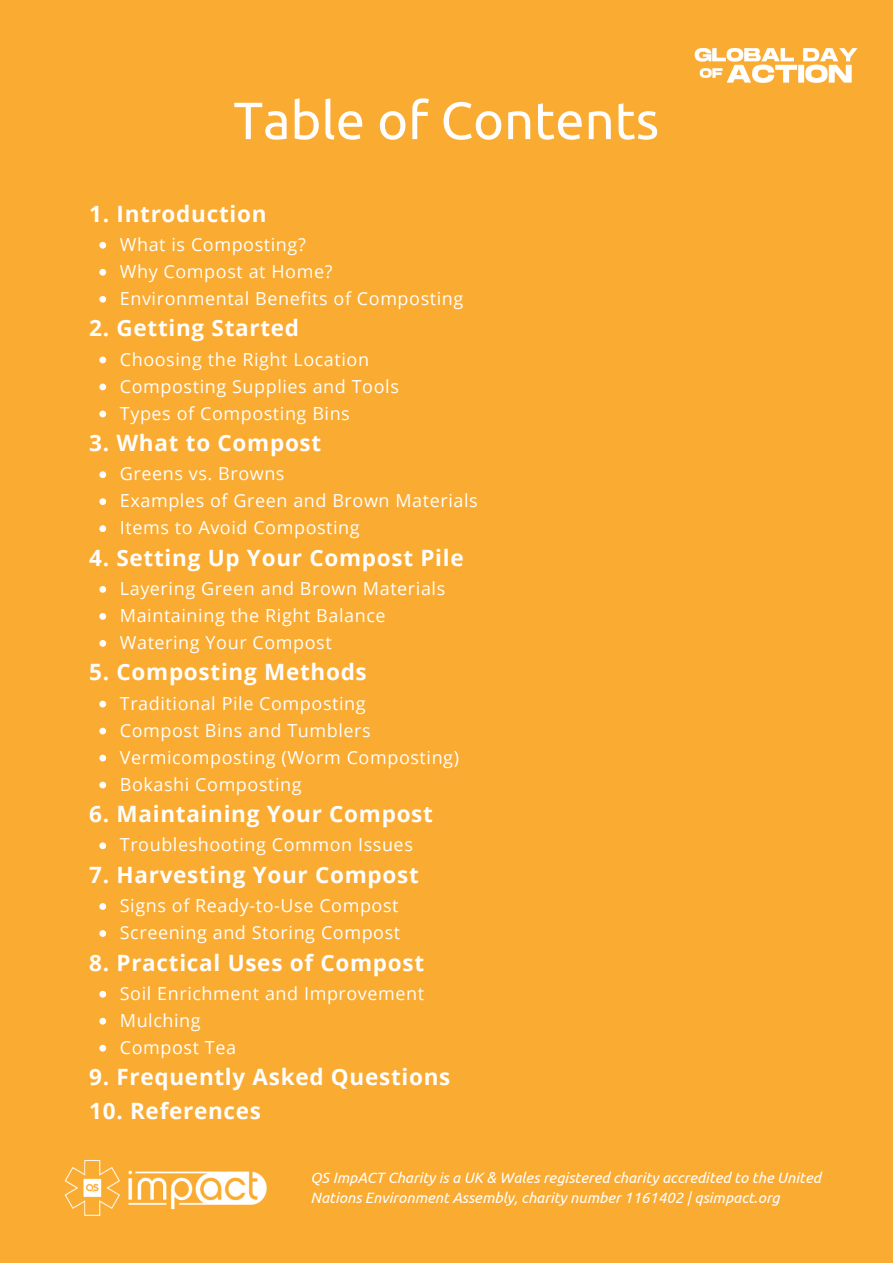
<style>
.page{position:relative;width:893px;height:1264px;background:#fff}
.page>*{position:absolute;margin:0;border:0;box-sizing:border-box;transform-origin:0 0}
.t1{font:52.5px "Ubuntu";color:#fffefd}
.t2{font:700 22.5px "Open Sans";letter-spacing:.03em;color:#fffefd}
.t3{font:18px "Open Sans";letter-spacing:.03em;color:#fffefd}
.t4{font:italic 15px/20.2px "Ubuntu";color:#fffefd}
</style>
<div class="page">
<div style="left:0;top:0;width:892px;height:1262px;background:#faab31"></div>
<svg style="left:99px;top:242px;width:7px;height:7px"></svg>
<svg style="left:99px;top:269px;width:7px;height:6px"></svg>
<svg style="left:99px;top:296px;width:7px;height:6px"></svg>
<svg style="left:99px;top:356px;width:7px;height:7px"></svg>
<svg style="left:99px;top:383px;width:7px;height:7px"></svg>
<svg style="left:99px;top:410px;width:7px;height:7px"></svg>
<svg style="left:99px;top:471px;width:7px;height:7px"></svg>
<svg style="left:99px;top:498px;width:7px;height:7px"></svg>
<svg style="left:99px;top:525px;width:7px;height:7px"></svg>
<svg style="left:99px;top:586px;width:7px;height:6px"></svg>
<svg style="left:99px;top:613px;width:7px;height:6px"></svg>
<svg style="left:99px;top:640px;width:7px;height:6px"></svg>
<svg style="left:99px;top:700px;width:7px;height:7px"></svg>
<svg style="left:99px;top:727px;width:7px;height:7px"></svg>
<svg style="left:99px;top:754px;width:7px;height:7px"></svg>
<svg style="left:99px;top:781px;width:7px;height:7px"></svg>
<svg style="left:99px;top:842px;width:7px;height:7px"></svg>
<svg style="left:99px;top:903px;width:7px;height:6px"></svg>
<svg style="left:99px;top:930px;width:7px;height:6px"></svg>
<svg style="left:99px;top:990px;width:7px;height:7px"></svg>
<svg style="left:99px;top:1017px;width:7px;height:7px"></svg>
<svg style="left:99px;top:1044px;width:7px;height:7px"></svg>
<img style="left:64px;top:1160px;width:203px;height:56px">
<img style="left:694px;top:47px;width:164px;height:36px">
<p class="t1" style="left:233px;top:90px;width:427px">Table of Contents</p>
<p class="t2" style="left:89px;top:198px;width:179px">1. Introduction</p>
<p class="t3" style="left:120px;top:232px;width:187px">What is Composting?</p>
<p class="t3" style="left:120px;top:259px;width:214px">Why Compost at Home?</p>
<p class="t3" style="left:120px;top:285px;width:345px">Environmental Benefits of Composting</p>
<p class="t2" style="left:89px;top:312px;width:211px">2. Getting Started</p>
<p class="t3" style="left:120px;top:346px;width:251px">Choosing the Right Location</p>
<p class="t3" style="left:120px;top:373px;width:280px">Composting Supplies and Tools</p>
<p class="t3" style="left:120px;top:400px;width:231px">Types of Composting Bins</p>
<p class="t2" style="left:89px;top:427px;width:233px">3. What to Compost</p>
<p class="t3" style="left:120px;top:461px;width:166px">Greens vs. Browns</p>
<p class="t3" style="left:120px;top:488px;width:359px">Examples of Green and Brown Materials</p>
<p class="t3" style="left:120px;top:515px;width:241px">Items to Avoid Composting</p>
<p class="t2" style="left:89px;top:541px;width:376px">4. Setting Up Your Compost Pile</p>
<p class="t3" style="left:120px;top:575px;width:327px">Layering Green and Brown Materials</p>
<p class="t3" style="left:120px;top:602px;width:267px">Maintaining the Right Balance</p>
<p class="t3" style="left:120px;top:629px;width:213px">Watering Your Compost</p>
<p class="t2" style="left:89px;top:656px;width:279px">5. Composting Methods</p>
<p class="t3" style="left:120px;top:690px;width:247px">Traditional Pile Composting</p>
<p class="t3" style="left:120px;top:717px;width:252px">Compost Bins and Tumblers</p>
<p class="t3" style="left:120px;top:744px;width:340px">Vermicomposting (Worm Composting)</p>
<p class="t3" style="left:120px;top:771px;width:183px">Bokashi Composting</p>
<p class="t2" style="left:89px;top:798px;width:345px">6. Maintaining Your Compost</p>
<p class="t2" style="left:89px;top:858px;width:331px">7. Harvesting Your Compost</p>
<p class="t3" style="left:120px;top:832px;width:294px">Troubleshooting Common Issues</p>
<p class="t3" style="left:120px;top:892px;width:280px">Signs of Ready-to-Use Compost</p>
<p class="t3" style="left:120px;top:919px;width:282px">Screening and Storing Compost</p>
<p class="t2" style="left:89px;top:946px;width:336px">8. Practical Uses of Compost</p>
<p class="t3" style="left:120px;top:980px;width:306px">Soil Enrichment and Improvement</p>
<p class="t3" style="left:120px;top:1007px;width:82px">Mulching</p>
<p class="t3" style="left:120px;top:1034px;width:118px">Compost Tea</p>
<p class="t2" style="left:89px;top:1061px;width:362px">9. Frequently Asked Questions</p>
<p class="t2" style="left:89px;top:1094px;width:173px">10. References</p>
<p class="t4" style="left:310px;top:1166px;width:512px">QS ImpACT Charity is a UK &amp; Wales registered charity accredited to the United<br>Nations Environment Assembly, charity number 1161402 | qsimpact.org</p>
</div>
